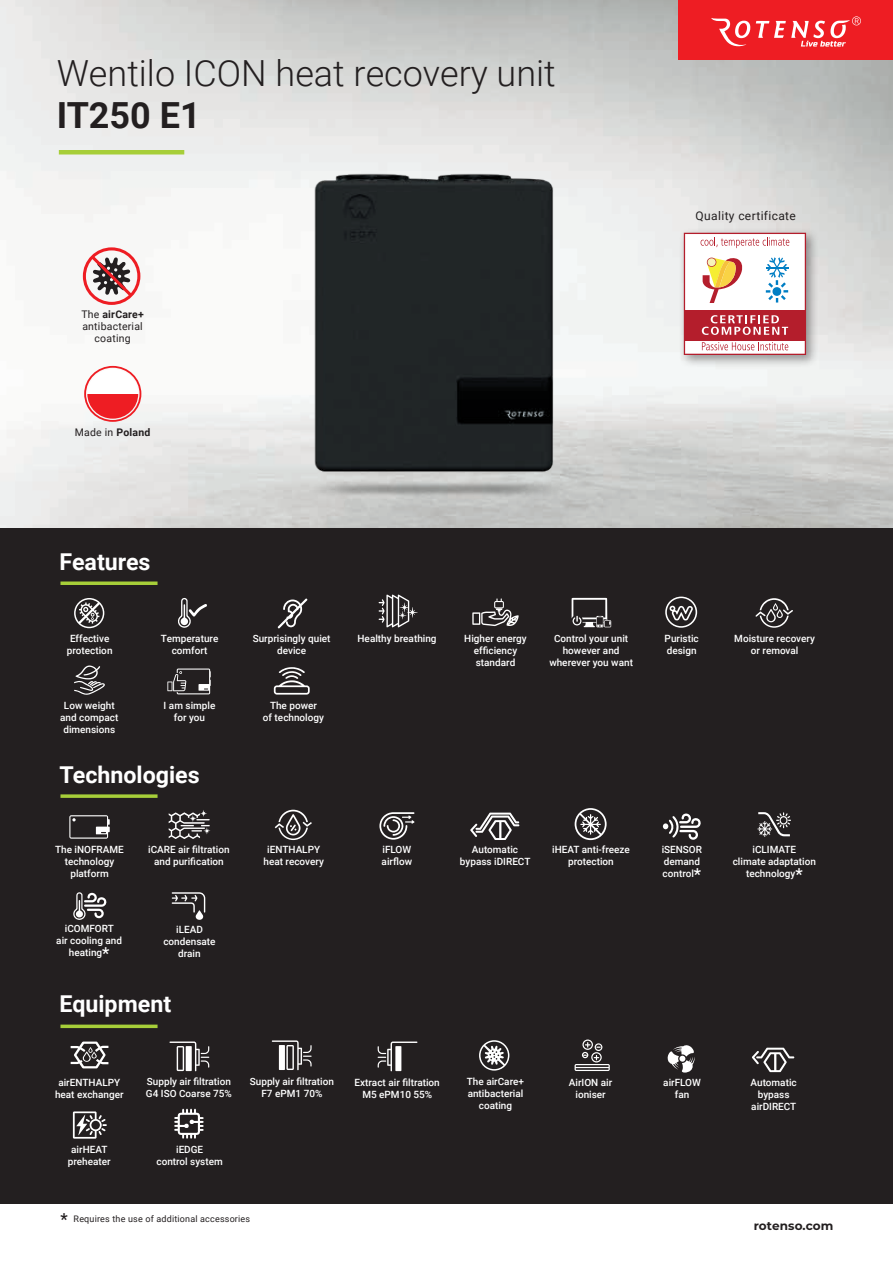
<style>
.page{position:relative;width:893px;height:1263px;background:#fff}
.page>*{position:absolute;margin:0;border:0;box-sizing:border-box;transform-origin:0 0}
.t1{font:300 36px "Roboto";color:#231f20}
.t2{font:700 36px "Roboto";color:#231f20}
.t3{font:700 23.25px "Roboto";color:#fff}
.t4{font:12px "Roboto";letter-spacing:.03em;color:#231f20}
.t5{font:700 12px "Montserrat";letter-spacing:.01em;color:#231f20}
.t6{font:10.5px/12px "Roboto";letter-spacing:.02em;color:#231f20;text-align:center}
.t7{font:500 10.05px/12px "Roboto";color:#fff;text-align:center}
.t8{font:9px "Roboto";letter-spacing:.02em;color:#231f20}
.s1{font-weight:700}
.s2{font-size:16.5px}
.s3{font-weight:500;font-size:16.5px}
</style>
<div class="page">
<div style="left:0;top:527px;width:893px;height:676px;background:#231f20"></div>
<svg style="left:479px;top:1040px;width:30px;height:30px"></svg>
<svg style="left:575px;top:1039px;width:35px;height:32px"></svg>
<svg style="left:169px;top:810px;width:42px;height:29px"></svg>
<svg style="left:69px;top:815px;width:41px;height:24px"></svg>
<svg style="left:379px;top:812px;width:35px;height:28px"></svg>
<svg style="left:470px;top:813px;width:49px;height:27px"></svg>
<svg style="left:575px;top:808px;width:32px;height:32px"></svg>
<svg style="left:172px;top:892px;width:33px;height:28px"></svg>
<svg style="left:757px;top:812px;width:34px;height:25px"></svg>
<svg style="left:169px;top:1041px;width:40px;height:30px"></svg>
<svg style="left:272px;top:1040px;width:40px;height:30px"></svg>
<svg style="left:378px;top:1041px;width:39px;height:30px"></svg>
<svg style="left:60px;top:581px;width:98px;height:4px"></svg>
<svg style="left:60px;top:794px;width:98px;height:4px"></svg>
<svg style="left:60px;top:1024px;width:98px;height:4px"></svg>
<svg style="left:667px;top:1045px;width:28px;height:28px"></svg>
<svg style="left:752px;top:1048px;width:42px;height:24px"></svg>
<svg style="left:74px;top:665px;width:31px;height:30px"></svg>
<svg style="left:278px;top:598px;width:29px;height:30px"></svg>
<svg style="left:755px;top:598px;width:38px;height:30px"></svg>
<svg style="left:74px;top:598px;width:30px;height:30px"></svg>
<svg style="left:379px;top:595px;width:39px;height:32px"></svg>
<svg style="left:178px;top:598px;width:29px;height:30px"></svg>
<svg style="left:472px;top:598px;width:47px;height:28px"></svg>
<svg style="left:572px;top:598px;width:39px;height:29px"></svg>
<svg style="left:665px;top:597px;width:32px;height:31px"></svg>
<svg style="left:167px;top:668px;width:44px;height:26px"></svg>
<svg style="left:274px;top:667px;width:36px;height:28px"></svg>
<svg style="left:73px;top:892px;width:34px;height:28px"></svg>
<svg style="left:73px;top:1111px;width:34px;height:28px"></svg>
<svg style="left:663px;top:813px;width:38px;height:27px"></svg>
<svg style="left:174px;top:1109px;width:30px;height:30px"></svg>
<svg style="left:275px;top:810px;width:37px;height:30px"></svg>
<svg style="left:71px;top:1041px;width:37px;height:27px"></svg>
<img style="left:0;top:0;width:893px;height:527px">
<hr style="left:59px;top:150px;width:125px;height:4px;background:#a6ce39">
<img style="left:301px;top:478px;width:273px;height:24px">
<img style="left:310px;top:168px;width:251px;height:311px">
<div style="left:679px;top:228px;width:140px;height:140px;background:#231f20;opacity:.44"></div>
<svg style="left:684px;top:233px;width:122px;height:122px"></svg>
<div style="left:84px;top:366px;width:57px;height:56px;border:2px solid #ee1d23;border-radius:50%"></div>
<svg style="left:87px;top:369px;width:51px;height:25px"></svg>
<svg style="left:87px;top:394px;width:51px;height:25px"></svg>
<svg style="left:83px;top:247px;width:57px;height:58px"></svg>
<div style="left:678px;top:0;width:215px;height:60px;background:#ee1d23"></div>
<svg style="left:711px;top:18px;width:39px;height:29px"></svg>
<svg style="left:756px;top:16px;width:105px;height:31px"></svg>
<h1 class="t1" style="left:57px;top:48px;width:501px">Wentilo ICON heat recovery unit</h1>
<h1 class="t2" style="left:57px;top:90px;width:146px">IT250 E1</h1>
<p class="t6" style="left:81px;top:308px;width:64px">The <span class="s1">airCare+ </span>antibacterial coating</p>
<p class="t6" style="left:75px;top:425px;width:77px">Made in <span class="s1">Poland</span></p>
<p class="t4" style="left:696px;top:207px;width:102px">Quality certificate</p>
<h2 class="t3" style="left:60px;top:545px;width:93px">Features</h2>
<p class="t7" style="left:67px;top:632px;width:47px">Effective protection</p>
<p class="t7" style="left:60px;top:699px;width:60px">Low weight and compact dimensions</p>
<p class="t7" style="left:161px;top:632px;width:59px">Temperature comfort</p>
<p class="t7" style="left:164px;top:699px;width:53px">I am simple for you</p>
<h2 class="t3" style="left:60px;top:758px;width:142px">Technologies</h2>
<p class="t7" style="left:55px;top:843px;width:70px">The iNOFRAME technology platform</p>
<p class="t7" style="left:56px;top:922px;width:67px">iCOMFORT<br>air cooling and heating<span class="s2">*</span></p>
<p class="t7" style="left:148px;top:843px;width:83px">iCARE air filtration and purification</p>
<p class="t7" style="left:163px;top:923px;width:54px">iLEAD condensate drain</p>
<h2 class="t3" style="left:60px;top:987px;width:113px">Equipment</h2>
<p class="t7" style="left:253px;top:632px;width:79px">Surprisingly quiet device</p>
<p class="t7" style="left:263px;top:699px;width:63px">The power<br>of technology</p>
<p class="t7" style="left:263px;top:843px;width:62px">iENTHALPY heat recovery</p>
<p class="t7" style="left:358px;top:632px;width:81px">Healthy breathing</p>
<p class="t7" style="left:464px;top:632px;width:64px">Higher energy efficiency standard</p>
<p class="t7" style="left:549px;top:632px;width:85px">Control your unit however and wherever you want</p>
<p class="t7" style="left:382px;top:843px;width:32px;text-align:left">iFLOW airflow</p>
<p class="t7" style="left:460px;top:843px;width:72px">Automatic bypass iDIRECT</p>
<p class="t7" style="left:552px;top:843px;width:79px">iHEAT anti-freeze protection</p>
<p class="t7" style="left:55px;top:1075px;width:70px">airENTHALPY heat exchanger</p>
<p class="t7" style="left:68px;top:1143px;width:44px">airHEAT preheater</p>
<p class="t7" style="left:146px;top:1075px;width:87px;text-align:left">Supply air filtration<br>G4 ISO Coarse 75%</p>
<p class="t7" style="left:250px;top:1075px;width:86px">Supply air filtration<br>F7 ePM1 70%</p>
<p class="t7" style="left:157px;top:1143px;width:68px">iEDGE<br>control system</p>
<p class="t8" style="left:60px;top:1213px;width:191px"><span class="s3">*</span> Requires the use of additional accessories</p>
<p class="t7" style="left:355px;top:1076px;width:87px">Extract air filtration<br>M5 ePM10 55%</p>
<p class="t7" style="left:467px;top:1075px;width:59px">The airCare+ antibacterial coating</p>
<p class="t7" style="left:569px;top:1076px;width:45px">AirION air ioniser</p>
<p class="t7" style="left:665px;top:632px;width:36px;text-align:left">Puristic design</p>
<p class="t7" style="left:662px;top:843px;width:42px;text-align:left">iSENSOR demand control<span class="s2">*</span></p>
<p class="t7" style="left:663px;top:1076px;width:39px">airFLOW fan</p>
<p class="t7" style="left:734px;top:631px;width:82px">Moisture recovery or removal</p>
<p class="t7" style="left:733px;top:843px;width:85px">iCLIMATE<br>climate adaptation technology<span class="s2">*</span></p>
<p class="t7" style="left:751px;top:1075px;width:48px">Automatic bypass airDIRECT</p>
<p class="t5" style="left:754px;top:1217px;width:81px">rotenso.com</p>
</div>
